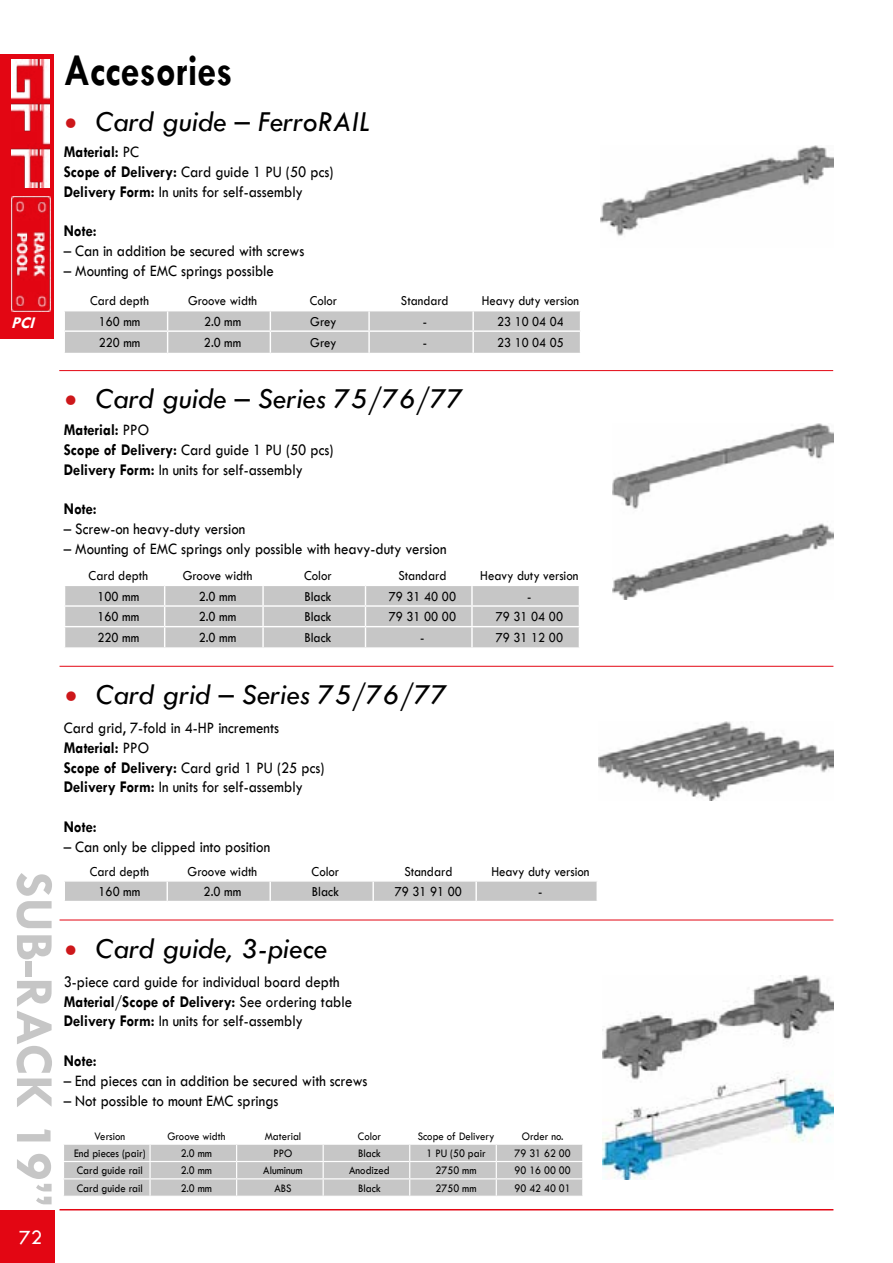
<style>
.page{position:relative;width:893px;height:1263px;background:#fff}
.page>*{position:absolute;margin:0;border:0;box-sizing:border-box;transform-origin:0 0}
.t1{font:700 54px "Tw Cen";color:#c6c6c6}
.t2{font:700 45px "Tw Cen";color:#000;scale:.85 1}
.t3{font:italic 30px "Tw Cen";color:#000}
.t4{font:21px "Tw Cen";color:#fff}
.t5{font:16.5px/19.8px "Tw Cen";color:#000;scale:.9 1}
.t6{font:700 16.5px "Tw Cen";color:#000;scale:.9 1}
.t7{font:italic 700 16.5px "Tw Cen";color:#fff}
.t8{font:14.25px "Tw Cen";color:#000;scale:.9 1}
.t9{font:14.1px "Tw Cen";color:#000;scale:.9 1}
.t10{font:11.85px "Tw Cen";color:#000;scale:.9 1}
.s1{font-family:"Minion Pro";font-style:normal;font-size:36px;color:#cd171a}
.s2{font-weight:700}
</style>
<div class="page">
<div style="left:0;top:1210px;width:54px;height:53px;background:#e30613"></div>
<hr style="left:60px;top:1209px;width:773px;height:1px;background:#e30613">
<div style="left:0;top:54px;width:53px;height:285px;background:#e30613"></div>
<img style="left:11px;top:60px;width:39px;height:128px">
<img style="left:11px;top:197px;width:40px;height:115px">
<svg style="left:64px;top:311px;width:516px;height:42px;background:#c9c9c9"></svg>
<hr style="left:59px;top:370px;width:774px;height:1px;background:#e30613">
<hr style="left:60px;top:666px;width:773px;height:1px;background:#e30613">
<hr style="left:60px;top:920px;width:773px;height:1px;background:#e30613">
<img style="left:603px;top:975px;width:230px;height:204px">
<img style="left:613px;top:424px;width:220px;height:176px">
<img style="left:600px;top:146px;width:233px;height:90px">
<img style="left:598px;top:722px;width:235px;height:78px">
<svg style="left:65px;top:586px;width:514px;height:62px;background:#c9c9c9"></svg>
<hr style="left:472px;top:647px;width:108px;height:2px;background:#fff">
<svg style="left:64px;top:881px;width:533px;height:20px;background:#c8c8c8"></svg>
<svg style="left:64px;top:1144px;width:519px;height:52px;background:#cacaca"></svg>
<p class="t7" style="left:11px;top:313px;width:29px">PCI</p>
<h2 class="t2" style="left:64px;top:44px;width:200px">Accesories</h2>
<h3 class="t3" style="left:64px;top:104px;width:308px"><span class="s1">•</span> Card guide – FerroRAIL</h3>
<p class="t5" style="left:64px;top:142px;width:301px"><span class="s2">Material:</span> PC<br><span class="s2">Scope of Delivery:</span> Card guide 1 PU (50 pcs)<br><span class="s2">Delivery Form:</span> In units for self-assembly</p>
<p class="t6" style="left:64px;top:221px;width:38px">Note:</p>
<p class="t5" style="left:64px;top:241px;width:269px">– Can in addition be secured with screws</p>
<p class="t5" style="left:64px;top:261px;width:235px">– Mounting of EMC springs possible</p>
<p class="t9" style="left:90px;top:292px;width:67px">Card depth</p>
<p class="t9" style="left:188px;top:292px;width:78px">Groove width</p>
<p class="t9" style="left:310px;top:292px;width:32px">Color</p>
<p class="t9" style="left:401px;top:292px;width:54px">Standard</p>
<p class="t9" style="left:482px;top:292px;width:109px">Heavy duty version</p>
<p class="t9" style="left:99px;top:313px;width:48px">160 mm</p>
<p class="t9" style="left:204px;top:313px;width:43px">2.0 mm</p>
<p class="t9" style="left:310px;top:313px;width:31px">Grey</p>
<p class="t9" style="left:423px;top:313px;width:6px">-</p>
<p class="t9" style="left:497px;top:313px;width:76px">23 10 04 04</p>
<p class="t9" style="left:99px;top:334px;width:48px">220 mm</p>
<p class="t9" style="left:204px;top:334px;width:43px">2.0 mm</p>
<p class="t9" style="left:310px;top:334px;width:31px">Grey</p>
<p class="t9" style="left:423px;top:334px;width:6px">-</p>
<p class="t9" style="left:497px;top:334px;width:76px">23 10 04 05</p>
<h3 class="t3" style="left:64px;top:380px;width:401px"><span class="s1">•</span> Card guide – Series 75/76/77</h3>
<p class="t5" style="left:64px;top:420px;width:301px"><span class="s2">Material:</span> PPO<br><span class="s2">Scope of Delivery:</span> Card guide 1 PU (50 pcs)<br><span class="s2">Delivery Form:</span> In units for self-assembly</p>
<p class="t6" style="left:64px;top:499px;width:38px">Note:</p>
<p class="t5" style="left:64px;top:519px;width:203px">– Screw-on heavy-duty version</p>
<p class="t5" style="left:64px;top:539px;width:427px">– Mounting of EMC springs only possible with heavy-duty version</p>
<p class="t8" style="left:89px;top:567px;width:68px">Card depth</p>
<p class="t8" style="left:183px;top:567px;width:79px">Groove width</p>
<p class="t8" style="left:304px;top:567px;width:32px">Color</p>
<p class="t8" style="left:398px;top:567px;width:55px">Standard</p>
<p class="t8" style="left:480px;top:567px;width:111px">Heavy duty version</p>
<p class="t8" style="left:97px;top:587px;width:48px">100 mm</p>
<p class="t8" style="left:199px;top:587px;width:43px">2.0 mm</p>
<p class="t8" style="left:304px;top:587px;width:32px">Black</p>
<p class="t8" style="left:389px;top:587px;width:76px">79 31 40 00</p>
<p class="t8" style="left:527px;top:587px;width:6px">-</p>
<p class="t8" style="left:97px;top:608px;width:48px">160 mm</p>
<p class="t8" style="left:199px;top:608px;width:43px">2.0 mm</p>
<p class="t8" style="left:304px;top:608px;width:32px">Black</p>
<p class="t8" style="left:389px;top:608px;width:76px">79 31 00 00</p>
<p class="t8" style="left:496px;top:608px;width:76px">79 31 04 00</p>
<p class="t8" style="left:97px;top:629px;width:48px">220 mm</p>
<p class="t8" style="left:199px;top:629px;width:43px">2.0 mm</p>
<p class="t8" style="left:304px;top:629px;width:32px">Black</p>
<p class="t8" style="left:420px;top:629px;width:6px">-</p>
<p class="t8" style="left:496px;top:629px;width:76px">79 31 12 00</p>
<h1 class="t1" style="left:66px;top:872px;width:336px;rotate:90deg">SUB-RACK 19”</h1>
<p class="t4" style="left:19px;top:1225px;width:25px">72</p>
<h3 class="t3" style="left:64px;top:677px;width:385px"><span class="s1">•</span> Card grid – Series 75/76/77</h3>
<p class="t5" style="left:64px;top:718px;width:291px">Card grid, 7-fold in 4-HP increments <span class="s2">Material:</span> PPO<br><span class="s2">Scope of Delivery:</span> Card grid 1 PU (25 pcs)<br><span class="s2">Delivery Form:</span> In units for self-assembly</p>
<p class="t6" style="left:64px;top:817px;width:38px">Note:</p>
<p class="t5" style="left:64px;top:837px;width:231px">– Can only be clipped into position</p>
<p class="t8" style="left:90px;top:862px;width:68px">Card depth</p>
<p class="t8" style="left:188px;top:862px;width:79px">Groove width</p>
<p class="t8" style="left:312px;top:862px;width:32px">Color</p>
<p class="t8" style="left:404px;top:862px;width:55px">Standard</p>
<p class="t8" style="left:491px;top:862px;width:111px">Heavy duty version</p>
<p class="t8" style="left:98px;top:883px;width:48px">160 mm</p>
<p class="t8" style="left:204px;top:883px;width:43px">2.0 mm</p>
<p class="t8" style="left:312px;top:883px;width:32px">Black</p>
<p class="t8" style="left:395px;top:883px;width:76px">79 31 91 00</p>
<p class="t8" style="left:538px;top:883px;width:6px">-</p>
<h3 class="t3" style="left:64px;top:931px;width:265px"><span class="s1">•</span> Card guide, 3-piece</h3>
<p class="t5" style="left:64px;top:971px;width:322px">3-piece card guide for individual board depth<br><span class="s2">Material</span>/<span class="s2">Scope of Delivery:</span> See ordering table<br><span class="s2">Delivery Form:</span> In units for self-assembly</p>
<p class="t6" style="left:64px;top:1051px;width:38px">Note:</p>
<p class="t5" style="left:64px;top:1070px;width:339px">– End pieces can in addition be secured with screws</p>
<p class="t5" style="left:64px;top:1090px;width:240px">– Not possible to mount EMC springs</p>
<p class="t10" style="left:94px;top:1129px;width:36px">Version</p>
<p class="t10" style="left:167px;top:1129px;width:66px">Groove width</p>
<p class="t10" style="left:265px;top:1129px;width:42px">Material</p>
<p class="t10" style="left:358px;top:1129px;width:27px">Color</p>
<p class="t10" style="left:418px;top:1129px;width:87px">Scope of Delivery</p>
<p class="t10" style="left:522px;top:1129px;width:48px">Order no.</p>
<p class="t10" style="left:74px;top:1146px;width:81px">End pieces (pair)</p>
<p class="t10" style="left:181px;top:1146px;width:36px">2.0 mm</p>
<p class="t10" style="left:273px;top:1146px;width:23px">PPO</p>
<p class="t10" style="left:358px;top:1146px;width:27px">Black</p>
<p class="t10" style="left:427px;top:1146px;width:67px">1 PU (50 pair</p>
<p class="t10" style="left:515px;top:1146px;width:64px">79 31 62 00</p>
<p class="t10" style="left:77px;top:1163px;width:75px">Card guide rail</p>
<p class="t10" style="left:181px;top:1163px;width:36px">2.0 mm</p>
<p class="t10" style="left:263px;top:1163px;width:45px">Aluminum</p>
<p class="t10" style="left:349px;top:1163px;width:47px">Anodized</p>
<p class="t10" style="left:436px;top:1163px;width:47px">2750 mm</p>
<p class="t10" style="left:515px;top:1163px;width:64px">90 16 00 00</p>
<p class="t10" style="left:77px;top:1181px;width:75px">Card guide rail</p>
<p class="t10" style="left:181px;top:1181px;width:36px">2.0 mm</p>
<p class="t10" style="left:274px;top:1181px;width:21px">ABS</p>
<p class="t10" style="left:358px;top:1181px;width:27px">Black</p>
<p class="t10" style="left:436px;top:1181px;width:47px">2750 mm</p>
<p class="t10" style="left:515px;top:1181px;width:64px">90 42 40 01</p>
</div>
